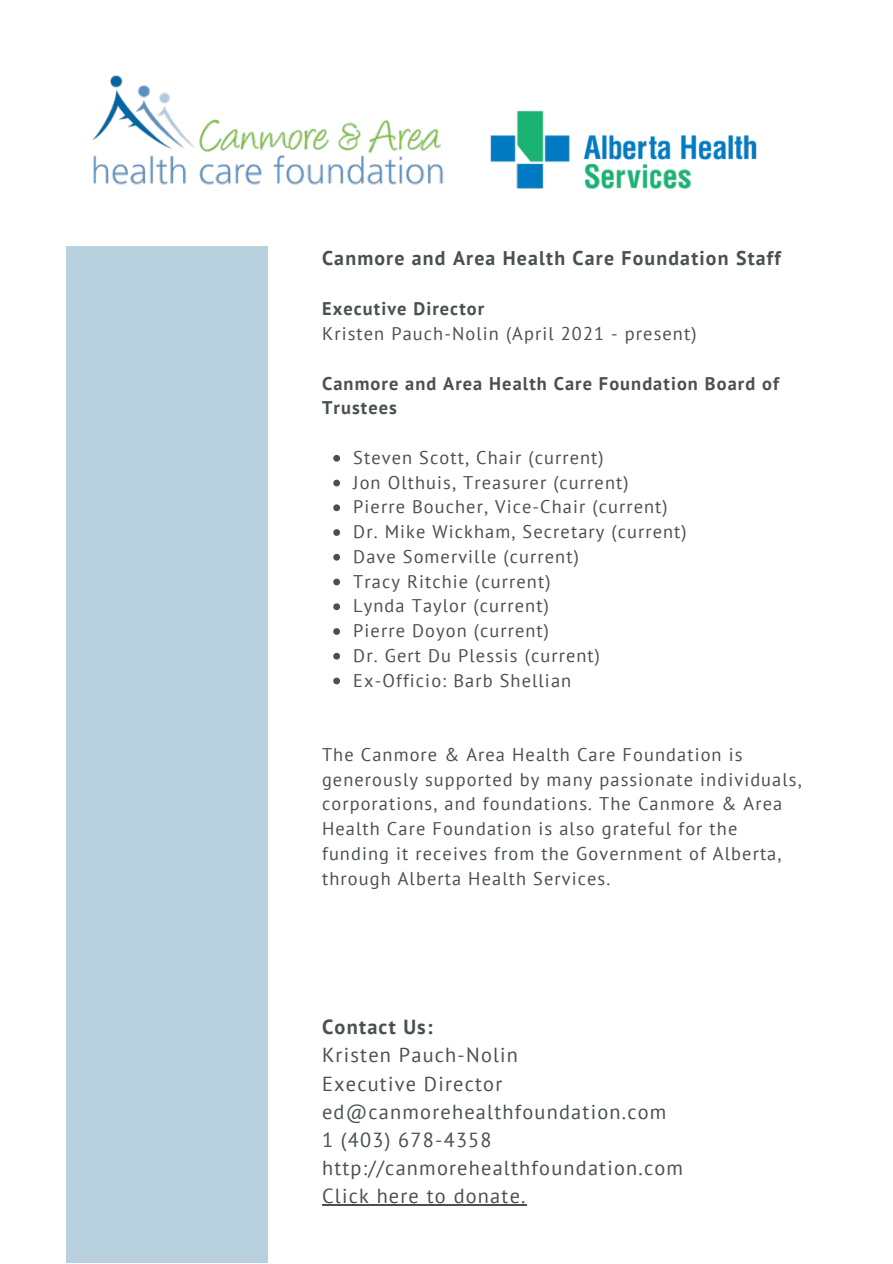
<style>
.page{position:relative;width:893px;height:1264px;background:#fff}
.page>*{position:absolute;margin:0;border:0;box-sizing:border-box;transform-origin:0 0}
.t1{font:20.25px/28px "PT Sans";letter-spacing:.06em;color:#495052}
.t2{font:700 20.25px "PT Sans";letter-spacing:.06em;color:#495052}
.t3{font:700 19.8px "PT Sans";letter-spacing:.06em;color:#495052}
.t4{font:18.3px/24.8px "PT Sans";letter-spacing:.06em;color:#495052}
.t5{font:700 18.3px/24.8px "PT Sans";letter-spacing:.06em;color:#495052}
</style>
<div class="page">
<div style="left:66px;top:246px;width:202px;height:1016px;background:#b9d0de"></div>
<img style="left:92px;top:75px;width:352px;height:110px">
<img style="left:490px;top:110px;width:267px;height:79px">
<svg style="left:333px;top:455px;width:7px;height:6px"></svg>
<svg style="left:333px;top:479px;width:7px;height:7px"></svg>
<svg style="left:333px;top:504px;width:7px;height:7px"></svg>
<svg style="left:333px;top:529px;width:7px;height:7px"></svg>
<svg style="left:333px;top:554px;width:7px;height:6px"></svg>
<svg style="left:333px;top:578px;width:7px;height:7px"></svg>
<svg style="left:333px;top:603px;width:7px;height:7px"></svg>
<svg style="left:333px;top:628px;width:7px;height:7px"></svg>
<svg style="left:333px;top:653px;width:7px;height:6px"></svg>
<svg style="left:333px;top:677px;width:7px;height:7px"></svg>
<hr style="left:322px;top:1204px;width:204px;height:1px;background:#495052">
<p class="t3" style="left:322px;top:245px;width:460px">Canmore and Area Health Care Foundation Staff</p>
<p class="t5" style="left:322px;top:296px;width:164px">Executive Director</p>
<p class="t4" style="left:322px;top:321px;width:376px">Kristen Pauch-Nolin (April 2021 - present)</p>
<p class="t5" style="left:322px;top:370px;width:458px">Canmore and Area Health Care Foundation Board of<br>Trustees</p>
<p class="t4" style="left:353px;top:445px;width:335px">Steven Scott, Chair (current)<br>Jon Olthuis, Treasurer (current)<br>Pierre Boucher, Vice-Chair (current)<br>Dr. Mike Wickham, Secretary (current)<br>Dave Somerville (current)<br>Tracy Ritchie (current)<br>Lynda Taylor (current)<br>Pierre Doyon (current)<br>Dr. Gert Du Plessis (current)<br>Ex-Officio: Barb Shellian</p>
<p class="t4" style="left:322px;top:741px;width:481px">The Canmore &amp; Area Health Care Foundation is generously supported by many passionate individuals, corporations, and foundations. The Canmore &amp; Area Health Care Foundation is also grateful for the funding it receives from the Government of Alberta, through Alberta Health Services.</p>
<p class="t2" style="left:322px;top:1013px;width:112px">Contact Us:</p>
<p class="t1" style="left:322px;top:1040px;width:362px">Kristen Pauch-Nolin<br>Executive Director ed@canmorehealthfoundation.com<br>1 (403) 678-4358 http://canmorehealthfoundation.com<br>Click here to donate.</p>
</div>
